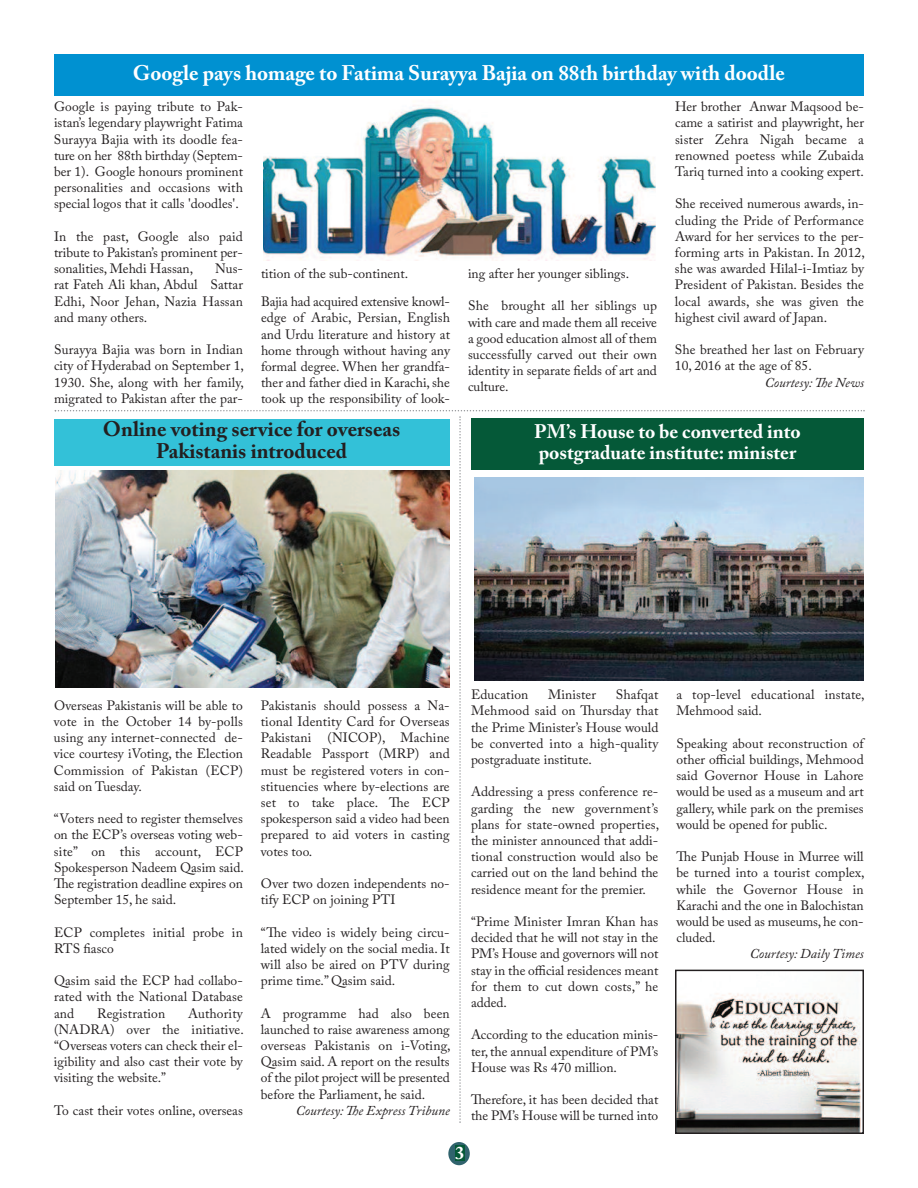
<style>
.page{position:relative;width:918px;height:1188px;background:#fff}
.page>*{position:absolute;margin:0;border:0;box-sizing:border-box;transform-origin:0 0}
.t1{font:700 21px "Adobe Caslon Pro";color:#fff}
.t2{font:700 21px/22.5px "Adobe Caslon Pro";color:#231f20;text-align:center}
.t3{font:700 19.5px/21px "Adobe Caslon Pro";color:#fff}
.t4{font:700 18px "Adobe Caslon Pro";color:#fff}
.t5{font:13.5px/16.2px "Adobe Caslon Pro";color:#231f20;text-align:justify}
.t6{font:italic 13.5px "Adobe Caslon Pro";color:#231f20}
</style>
<div class="page">
<svg style="left:448px;top:1142px;width:22px;height:23px"></svg>
<div style="left:455px;top:1145px;width:9px;height:16px;background:#055938"></div>
<img style="left:263px;top:105px;width:392px;height:156px">
<div style="left:54px;top:54px;width:810px;height:41px;background:#0091d1"></div>
<img style="left:678px;top:1123px;width:183px;height:8px">
<img style="left:55px;top:410px;width:810px;height:713px">
<h1 class="t1" style="left:133px;top:64px;width:654px">Google pays homage to Fatima Surayya Bajia on 88th birthday with doodle</h1>
<p class="t5" style="left:54px;top:100px;width:191px">Google is paying tribute to Pak&shy;istan’s legendary playwright Fatima Surayya Bajia with its doodle fea&shy;ture on her 88th birthday (Septem&shy;ber 1). Google honours prominent personalities and occasions with special logos that it calls 'doodles'.</p>
<p class="t5" style="left:54px;top:230px;width:191px">In the past, Google also paid tribute to Pakistan’s prominent per&shy;sonalities, Mehdi Hassan,</p>
<p class="t5" style="left:54px;top:262px;width:191px;text-indent:161px">Nus&shy;rat Fateh Ali khan, Abdul Sattar Edhi, Noor Jehan, Nazia Hassan and many others.</p>
<p class="t5" style="left:54px;top:343px;width:191px">Surayya Bajia was born in Indian city of Hyderabad on September 1, 1930. She, along with her family, migrated to Pakistan after the par-</p>
<p class="t5" style="left:261px;top:261px;width:191px;line-height:28.2px">tition of the sub-continent.<br>Bajia had acquired extensive knowl-</p>
<p class="t5" style="left:261px;top:311px;width:191px">edge of Arabic, Persian, English and Urdu literature and history at home through without having any formal degree. When her grandfa&shy;ther and father died in Karachi, she took up the responsibility of look-</p>
<p class="t5" style="left:468px;top:267px;width:163px">ing after her younger siblings.</p>
<p class="t5" style="left:468px;top:299px;width:191px">She brought all her siblings up with care and made them all receive a good education almost all of them successfully carved out their own identity in separate fields of art and culture.</p>
<p class="t5" style="left:675px;top:100px;width:191px">Her brother Anwar Maqsood be&shy;came a satirist and playwright, her sister Zehra Nigah became a renowned poetess while Zubaida Tariq turned into a cooking expert.</p>
<p class="t5" style="left:675px;top:197px;width:191px">She received numerous awards, in&shy;cluding the Pride of Performance Award for her services to the per&shy;forming arts in Pakistan. In 2012, she was awarded Hilal-i-Imtiaz by President of Pakistan. Besides the local awards, she was given the highest civil award of Japan.</p>
<p class="t5" style="left:675px;top:343px;width:191px">She breathed her last on February<br>10, 2016 at the age of 85.</p>
<p class="t6" style="left:765px;top:378px;width:101px">Courtesy: The News</p>
<h1 class="t2" style="left:103px;top:420px;width:299px">Online voting service for overseas<br>Pakistanis introduced</h1>
<h2 class="t3" style="left:534px;top:423px;width:268px">PM’s House to be converted into postgraduate institute: minister</h2>
<p class="t5" style="left:54px;top:699px;width:190px">Overseas Pakistanis will be able to vote in the October 14 by-polls using any internet-connected de&shy;vice courtesy iVoting, the Election Commission of Pakistan (ECP) said on Tuesday.</p>
<p class="t5" style="left:54px;top:812px;width:191px">“Voters need to register themselves on the ECP’s overseas voting web&shy;site” on this account, ECP Spokesperson Nadeem Qasim said.<br>The registration deadline expires on September 15, he said.</p>
<p class="t5" style="left:54px;top:926px;width:190px">ECP completes initial probe in<br>RTS fiasco</p>
<p class="t5" style="left:54px;top:974px;width:190px">Qasim said the ECP had collabo&shy;rated with the National Database and</p>
<p class="t5" style="left:54px;top:1007px;width:191px;text-indent:134px">Authority (NADRA) over the initiative. “Overseas voters can check their el&shy;igibility and also cast their vote by visiting the website.”</p>
<p class="t5" style="left:54px;top:1104px;width:190px">To cast their votes online, overseas</p>
<p class="t5" style="left:97px;top:1007px;width:70px">Registration</p>
<p class="t5" style="left:261px;top:699px;width:190px">Pakistanis should possess a Na&shy;tional Identity Card for Overseas Pakistani (NICOP), Machine Readable Passport (MRP) and must be registered voters in con&shy;stituencies where by-elections are set to take place. The ECP spokesperson said a video had been prepared to aid voters in casting votes too.</p>
<p class="t5" style="left:261px;top:877px;width:190px">Over two dozen independents no&shy;tify ECP on joining PTI</p>
<p class="t5" style="left:261px;top:926px;width:190px">“The video is widely being circu&shy;lated widely on the social media. It will also be aired on PTV during prime time.” Qasim said.</p>
<p class="t5" style="left:261px;top:1007px;width:191px">A programme had also been launched to raise awareness among overseas Pakistanis on i-Voting, Qasim said. A report on the results of the pilot project will be presented before the Parliament, he said.</p>
<p class="t6" style="left:296px;top:1106px;width:155px">Courtesy:The Express Tribune</p>
<p class="t5" style="left:471px;top:688px;width:189px;text-indent:145px">Shafqat Mehmood said on Thursday that the Prime Minister’s House would be converted into a high-quality postgraduate institute.</p>
<p class="t5" style="left:471px;top:785px;width:190px">Addressing a press conference re&shy;garding the new government’s plans for state-owned properties, the minister announced that addi&shy;tional construction would also be carried out on the land behind the residence meant for the premier.</p>
<p class="t5" style="left:471px;top:915px;width:189px">“Prime Minister Imran Khan has decided that he will not stay in the PM’s House and governors will not stay in the official residences meant for them to cut down costs,” he added.</p>
<p class="t5" style="left:471px;top:1028px;width:189px">According to the education minis&shy;ter,the annual expenditure of PM’s House was Rs 470 million.</p>
<p class="t5" style="left:471px;top:1093px;width:189px">Therefore, it has been decided that the PM’s House will be turned into</p>
<p class="t5" style="left:471px;top:688px;width:59px">Education</p>
<p class="t5" style="left:548px;top:688px;width:50px">Minister</p>
<h3 class="t4" style="left:455px;top:1145px;width:10px">3</h3>
<p class="t5" style="left:676px;top:688px;width:190px">a top-level educational instate,<br>Mehmood said.</p>
<p class="t5" style="left:676px;top:737px;width:189px">Speaking about reconstruction of other official buildings, Mehmood said Governor House in Lahore would be used as a museum and art gallery, while park on the premises would be opened for public.</p>
<p class="t5" style="left:676px;top:850px;width:190px">The Punjab House in Murree will be turned into a tourist complex, while the Governor House in Karachi and the one in Balochistan would be used as museums, he con&shy;cluded.</p>
<p class="t6" style="left:750px;top:949px;width:115px">Courtesy: Daily Times</p>
</div>
